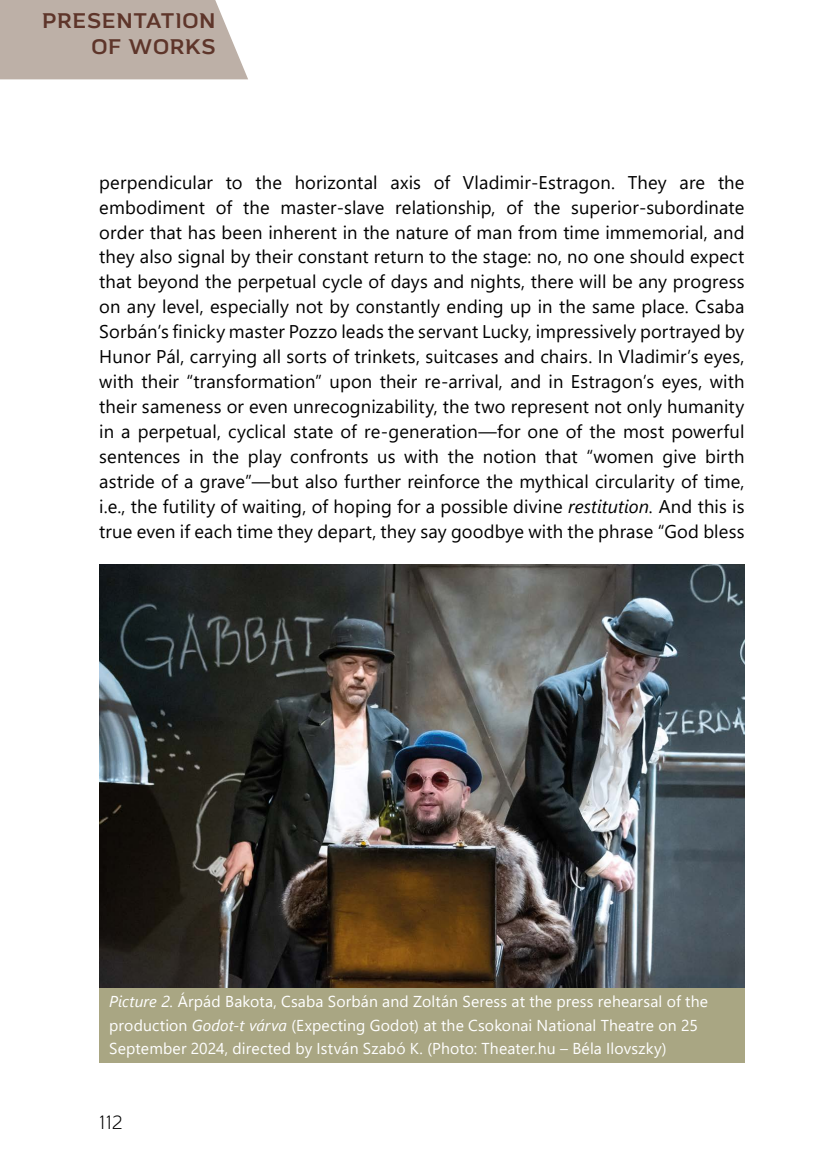
<style>
.page{position:relative;width:819px;height:1166px;background:#fff}
.page>*{position:absolute;margin:0;border:0;box-sizing:border-box;transform-origin:0 0}
.t1{font:700 21px/25.2px "MAINLUX";letter-spacing:.05em;color:#5e352a;text-align:right}
.t2{font:300 19.25px "Mainlux";color:#000}
.t3{font:18.38px/24.8px "Segoe UI";letter-spacing:.01em;color:#000;text-align:justify}
.t4{font:15.75px/23.6px "Segoe UI";letter-spacing:.01em;color:#fff}
.s1{font-style:italic}
</style>
<div class="page">
<div style="left:0;top:0;width:248px;height:79px;background:#bdb0a7"></div>
<div style="left:99px;top:987px;width:645px;height:75px;background:#a9a683"></div>
<img style="left:99px;top:564px;width:645px;height:423px">
<p class="t1" style="left:42px;top:9px;width:174px">PRESENTATION<br>OF WORKS</p>
<p class="t3" style="left:99px;top:168px;width:646px">perpendicular to the horizontal axis of Vladimir-Estragon. They are the embodiment of the master-slave relationship, of the superior-subordinate order that has been inherent in the nature of man from time immemorial, and they also signal by their constant return to the stage: no, no one should expect that beyond the perpetual cycle of days and nights, there will be any progress on any level, especially not by constantly ending up in the same place. Csaba Sorbán’s finicky master Pozzo leads the servant Lucky, impressively portrayed by Hunor Pál, carrying all sorts of trinkets, suitcases and chairs. In Vladimir’s eyes, with their “transformation” upon their re-arrival, and in Estragon’s eyes, with their sameness or even unrecognizability, the two represent not only humanity in a perpetual, cyclical state of re-generation—for one of the most powerful sentences in the play confronts us with the notion that “women give birth astride of a grave”—but also further reinforce the mythical circularity of time, i.e., the futility of waiting, of hoping for a possible divine <span class="s1">restitution.</span> And this is true even if each time they depart, they say goodbye with the phrase “God bless</p>
<p class="t4" style="left:109px;top:988px;width:600px"><span class="s1">Picture 2.</span> Árpád Bakota, Csaba Sorbán and Zoltán Seress at the press rehearsal of the production <span class="s1">Godot-t várva</span> (Expecting Godot) at the Csokonai National Theatre on 25<br>September 2024, directed by István Szabó K. (Photo: Theater.hu – Béla Ilovszky)</p>
<p class="t2" style="left:99px;top:1111px;width:25px">112</p>
</div>
